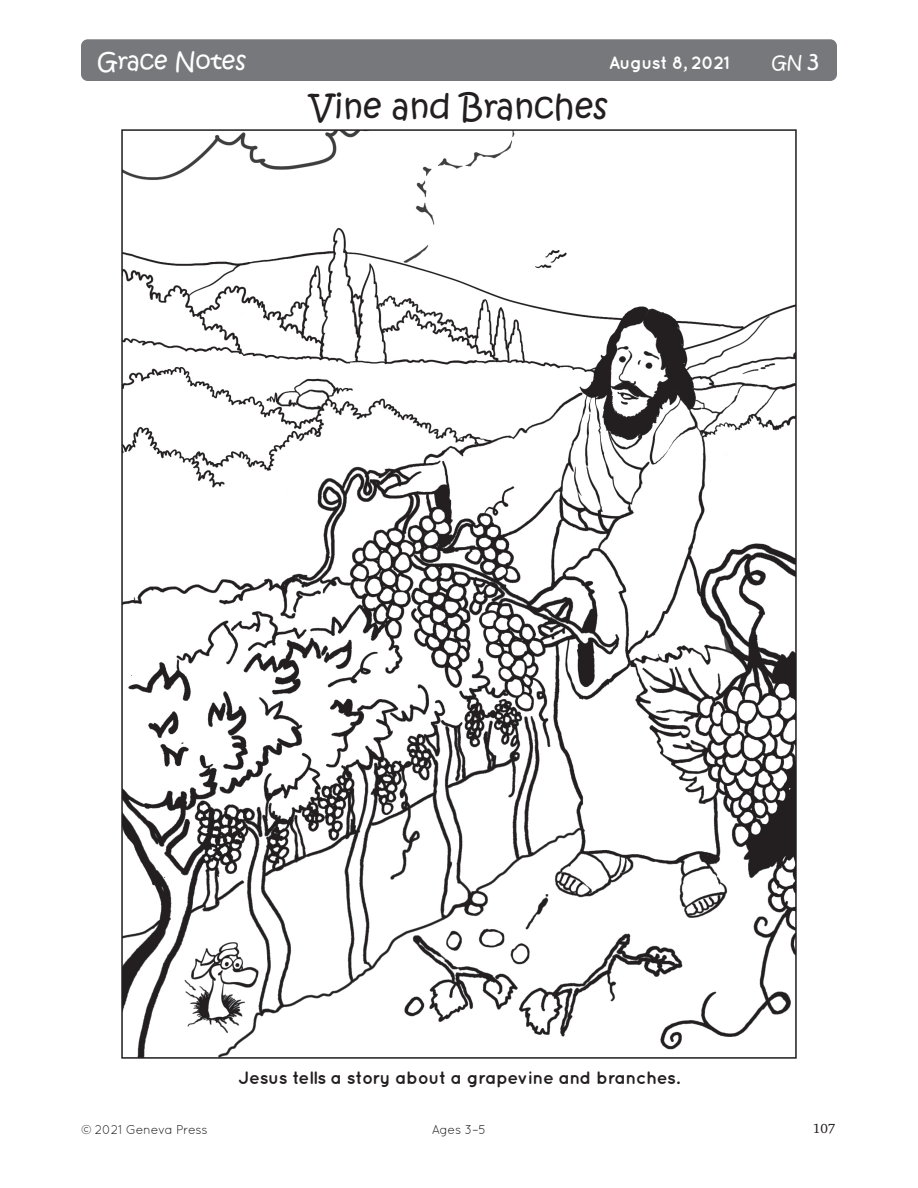
<style>
.page{position:relative;width:918px;height:1188px;background:#fff}
.page>*{position:absolute;margin:0;border:0;box-sizing:border-box;transform-origin:0 0}
.t1{font:33px "Kristen Normal ITC Std";color:#231f20}
.t2{font:24px "Kristen Normal ITC Std";color:#fff}
.t3{font:700 18px "Quicksand";letter-spacing:-.02em;color:#231f20}
.t4{font:700 18px "Quicksand";letter-spacing:-.03em;color:#fff}
.t5{font:18px "Kristen Normal ITC Std";color:#fff}
.t6{font:13.5px "Charter ITC Std";color:#231f20}
.t7{font:12.75px "Quicksand";letter-spacing:-.02em;color:#231f20}
.s1{font-size:24px}
</style>
<div class="page">
<div style="left:81px;top:39px;width:756px;height:42px;background:#76787b;border-radius:7px"></div>
<img style="left:124px;top:132px;width:670px;height:924px">
<h2 class="t2" style="left:98px;top:46px;width:150px">Grace Notes</h2>
<p class="t4" style="left:609px;top:52px;width:122px">August 8, 2021</p>
<p class="t5" style="left:772px;top:50px;width:49px">GN <span class="s1">3</span></p>
<h1 class="t1" style="left:310px;top:85px;width:300px">Vine and Branches</h1>
<p class="t3" style="left:238px;top:1067px;width:443px">Jesus tells a story about a grapevine and branches.</p>
<p class="t7" style="left:81px;top:1122px;width:128px">© 2021 Geneva Press</p>
<p class="t7" style="left:432px;top:1122px;width:56px">Ages 3–5</p>
<p class="t6" style="left:813px;top:1120px;width:24px">107</p>
</div>
